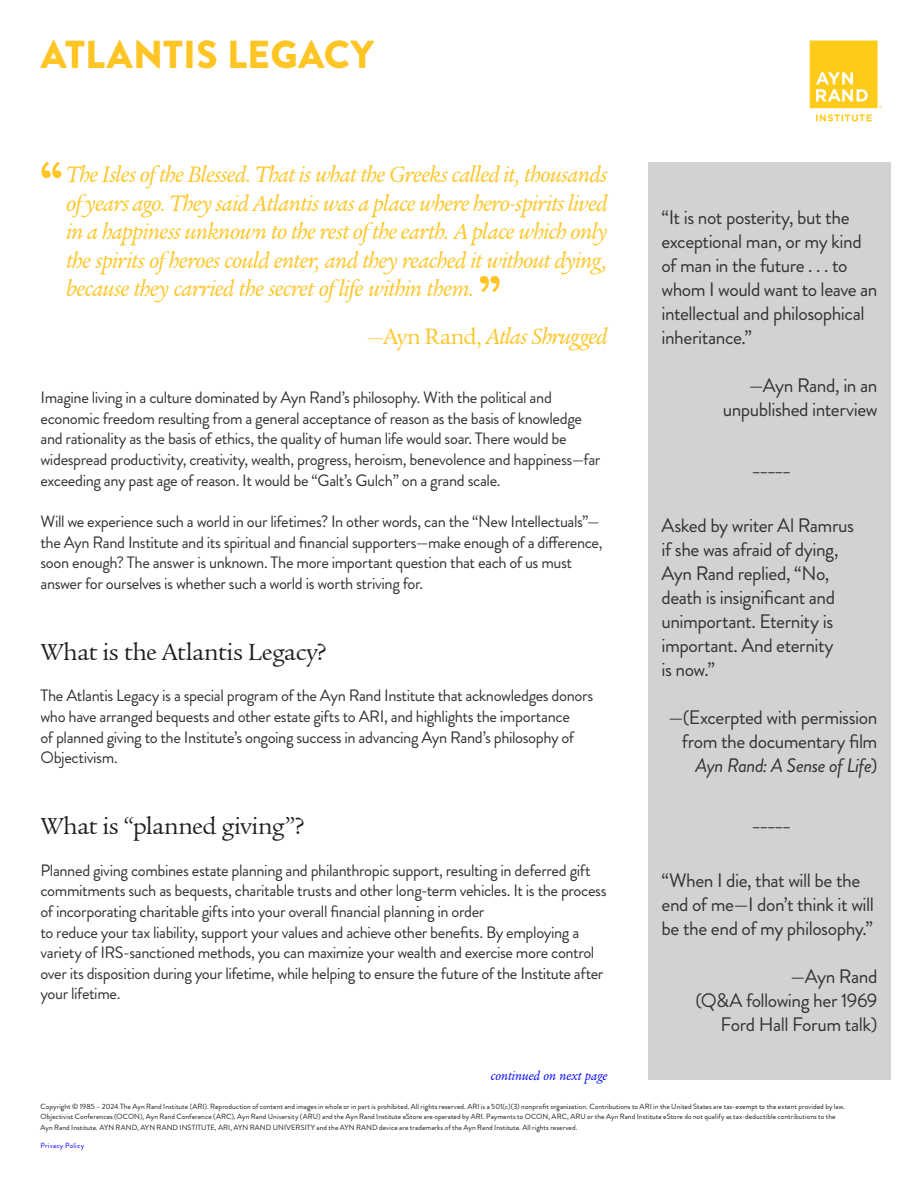
<style>
.page{position:relative;width:918px;height:1188px;background:#fff}
.page>*{position:absolute;margin:0;border:0;box-sizing:border-box;transform-origin:0 0}
.t1{font:900 54px "Brandon Grotesque";color:#fec524}
.t2{font:900 39px "Brandon Grotesque";letter-spacing:.005em;color:#fec524}
.Subhead{font:25.5px "Legacy Ser ITC";letter-spacing:-.02em;color:#231f20}
.t3{font:italic 24px/28.5px "Legacy Ser ITC";letter-spacing:-.03em;color:#fec524;text-align:justify}
.Side-Bar-Text_Quote{font:19.5px/24px "Brandon Grotesque";letter-spacing:-.025em;color:#333}
.Side-Bar-Text-Quote-Attribution{font:19.5px/24px "Brandon Grotesque";letter-spacing:-.025em;color:#333;text-align:right}
.Body_Text{font:16.5px/20.7px "Brandon Grotesque";letter-spacing:-.025em;color:#333}
.t4{font:italic 13.5px "Legacy Ser ITC";color:#00f}
.t5{font:7.5px/10.5px "Brandon Grotesque";letter-spacing:.005em;color:#1b1b1b}
.t6{font:7.5px "Brandon Grotesque";letter-spacing:.03em;color:#00f}
.s1{font-style:normal}
.s2{font-style:italic}
</style>
<div class="page">
<div style="left:648px;top:162px;width:243px;height:918px;background:#d1d2d4"></div>
<svg style="left:810px;top:41px;width:72px;height:80px"></svg>
<h2 class="t2" style="left:41px;top:27px;width:335px">ATLANTIS LEGACY</h2>
<p class="t1" style="left:40px;top:143px;width:23px">“</p>
<p class="t3" style="left:66px;top:160px;width:543px">The Isles of the Blessed. That is what the Greeks called it, thousands of years ago. They said Atlantis was a place where hero-spirits lived in a happiness unknown to the rest of the earth. A place which only the spirits of heroes could enter, and they reached it without dying, because they carried the secret of life within them.</p>
<p class="t1" style="left:479px;top:257px;width:23px">”</p>
<p class="t3" style="left:367px;top:322px;width:242px"><span class="s1">—Ayn Rand,</span> Atlas Shrugged</p>
<p class="Body_Text" style="left:40px;top:387px;width:561px">Imagine living in a culture dominated by Ayn Rand’s philosophy. With the political and economic freedom resulting from a general acceptance of reason as the basis of knowledge and rationality as the basis of ethics, the quality of human life would soar. There would be widespread productivity, creativity, wealth, progress, heroism, benevolence and happiness—far exceeding any past age of reason. It would be “Galt’s Gulch” on a grand scale.</p>
<p class="Body_Text" style="left:40px;top:511px;width:564px">Will we experience such a world in our lifetimes? In other words, can the “New Intellectuals”— the Ayn Rand Institute and its spiritual and financial supporters—make enough of a difference, soon enough? The answer is unknown. The more important question that each of us must answer for ourselves is whether such a world is worth striving for.</p>
<p class="Subhead" style="left:40px;top:637px;width:287px">What is the Atlantis Legacy?</p>
<p class="Body_Text" style="left:40px;top:686px;width:554px">The Atlantis Legacy is a special program of the Ayn Rand Institute that acknowledges donors who have arranged bequests and other estate gifts to ARI, and highlights the importance<br>of planned giving to the Institute’s ongoing success in advancing Ayn Rand’s philosophy of Objectivism.</p>
<p class="Subhead" style="left:40px;top:811px;width:265px">What is “planned giving”?</p>
<p class="Body_Text" style="left:40px;top:860px;width:568px">Planned giving combines estate planning and philanthropic support, resulting in deferred gift commitments such as bequests, charitable trusts and other long-term vehicles. It is the process of incorporating charitable gifts into your overall financial planning in order<br>to reduce your tax liability, support your values and achieve other benefits. By employing a variety of IRS-sanctioned methods, you can maximize your wealth and exercise more control over its disposition during your lifetime, while helping to ensure the future of the Institute after your lifetime.</p>
<p class="Side-Bar-Text_Quote" style="left:662px;top:206px;width:218px">“It is not posterity, but the exceptional man, or my kind of man in the future . . . to whom I would want to leave an intellectual and philosophical inheritance.”</p>
<p class="Side-Bar-Text-Quote-Attribution" style="left:723px;top:374px;width:156px">—Ayn Rand, in an unpublished interview</p>
<p class="Side-Bar-Text_Quote" style="left:752px;top:453px;width:40px">_____</p>
<p class="Side-Bar-Text_Quote" style="left:662px;top:513px;width:194px">Asked by writer Al Ramrus if she was afraid of dying,<br>Ayn Rand replied, “No, death is insignificant and unimportant. Eternity is important. And eternity<br>is now.”</p>
<p class="Side-Bar-Text-Quote-Attribution" style="left:668px;top:705px;width:211px">—(Excerpted with permission from the documentary film<br><span class="s2">Ayn Rand: A Sense of Life</span>)</p>
<p class="Side-Bar-Text_Quote" style="left:752px;top:809px;width:40px">_____</p>
<p class="Side-Bar-Text_Quote" style="left:662px;top:869px;width:214px">“When I die, that will be the end of me—I don’t think it will be the end of my philosophy.”</p>
<p class="Side-Bar-Text-Quote-Attribution" style="left:790px;top:965px;width:89px">—Ayn Rand</p>
<p class="Side-Bar-Text-Quote-Attribution" style="left:696px;top:989px;width:183px">(Q&amp;A following her 1969<br>Ford Hall Forum talk)</p>
<p class="t4" style="left:491px;top:1068px;width:118px">continued on next page</p>
<p class="t5" style="left:40px;top:1101px;width:806px">Copyright © 1985 – 2024 The Ayn Rand Institute (ARI). Reproduction of content and images in whole or in part is prohibited. All rights reserved. ARI is a 501(c)(3) nonprofit organization. Contributions to ARI in the United States are tax-exempt to the extent provided by law.<br>Objectivist Conferences (OCON), Ayn Rand Conference (ARC), Ayn Rand University (ARU) and the Ayn Rand Institute eStore are operated by ARI. Payments to OCON, ARC, ARU or the Ayn Rand Institute eStore do not qualify as tax-deductible contributions to the<br>Ayn Rand Institute. AYN RAND, AYN RAND INSTITUTE, ARI, AYN RAND UNIVERSITY and the AYN RAND device are trademarks of the Ayn Rand Institute. All rights reserved.</p>
<p class="t6" style="left:40px;top:1140px;width:45px">Privacy Policy</p>
</div>
